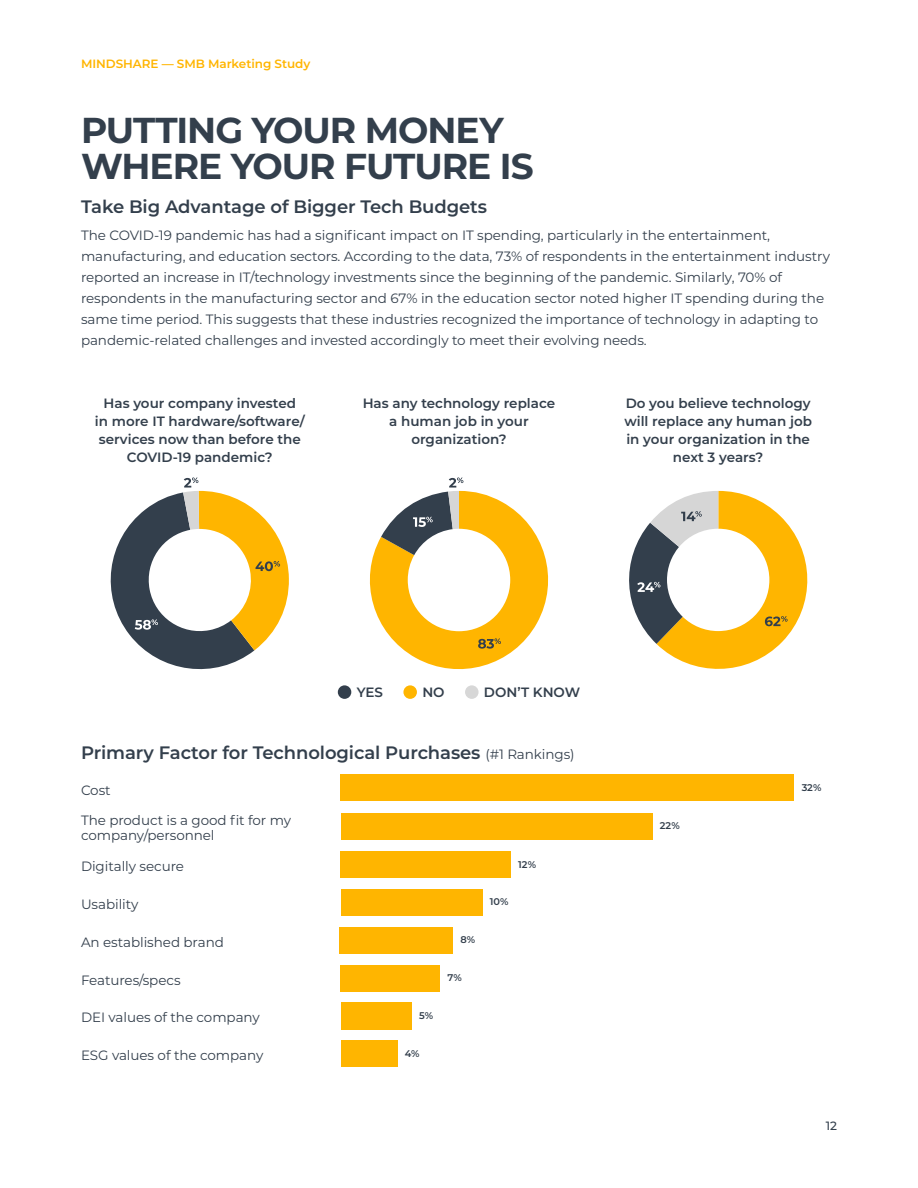
<style>
.page{position:relative;width:918px;height:1188px;background:#fff}
.page>*{position:absolute;margin:0;border:0;box-sizing:border-box;transform-origin:0 0}
.t1{font:700 36px/36px "Montserrat";letter-spacing:-.03em;color:#333f4c}
.t2{font:600 18px "Montserrat";letter-spacing:-.005em;color:#333f4c}
.t3{font:13.5px/21px "Montserrat";letter-spacing:-.005em;color:#333f4c}
.t4{font:600 13.5px/18px "Montserrat";color:#333f4c;text-align:center}
.t5{font:600 12px "Montserrat";letter-spacing:-.005em;color:#ffb500}
.t6{font:500 12px "Montserrat";color:#333f4c}
.t7{font:600 9.75px "Montserrat";color:#333f4c}
.s1{font-weight:400;font-size:13.5px}
</style>
<div class="page">
<div style="left:338px;top:685px;width:13px;height:14px;background:#333f4c;border-radius:50%"></div>
<div style="left:403px;top:685px;width:14px;height:14px;background:#ffb500;border-radius:50%"></div>
<div style="left:465px;top:685px;width:14px;height:14px;background:#d7d7d7;border-radius:50%"></div>
<svg style="left:629px;top:491px;width:179px;height:178px"></svg>
<svg style="left:369px;top:477px;width:180px;height:193px"></svg>
<svg style="left:110px;top:477px;width:179px;height:193px"></svg>
<div style="left:341px;top:1040px;width:56px;height:27px;background:#ffb500"></div>
<div style="left:341px;top:1002px;width:71px;height:27px;background:#ffb500"></div>
<div style="left:341px;top:965px;width:99px;height:27px;background:#ffb500"></div>
<div style="left:340px;top:927px;width:113px;height:27px;background:#ffb500"></div>
<div style="left:341px;top:889px;width:141px;height:27px;background:#ffb500"></div>
<div style="left:341px;top:851px;width:170px;height:27px;background:#ffb500"></div>
<div style="left:341px;top:813px;width:311px;height:27px;background:#ffb500"></div>
<div style="left:341px;top:774px;width:453px;height:27px;background:#ffb500"></div>
<p class="t5" style="left:81px;top:55px;width:231px">MINDSHARE — SMB Marketing Study</p>
<h1 class="t1" style="left:81px;top:110px;width:454px">PUTTING YOUR MONEY<br>WHERE YOUR FUTURE IS</h1>
<h2 class="t2" style="left:81px;top:193px;width:408px">Take Big Advantage of Bigger Tech Budgets</h2>
<p class="t3" style="left:81px;top:225px;width:751px">The COVID-19 pandemic has had a significant impact on IT spending, particularly in the entertainment, manufacturing, and education sectors. According to the data, 73% of respondents in the entertainment industry reported an increase in IT/technology investments since the beginning of the pandemic. Similarly, 70% of respondents in the manufacturing sector and 67% in the education sector noted higher IT spending during the same time period. This suggests that these industries recognized the importance of technology in adapting to pandemic-related challenges and invested accordingly to meet their evolving needs.</p>
<p class="t4" style="left:95px;top:394px;width:211px">Has your company invested<br>in more IT hardware/software/ services now than before the<br>COVID-19 pandemic?</p>
<p class="t4" style="left:363px;top:394px;width:194px">Has any technology replace a human job in your organization?</p>
<p class="t4" style="left:624px;top:394px;width:189px">Do you believe technology will replace any human job in your organization in the next 3 years?</p>
<p class="t4" style="left:357px;top:683px;width:28px">YES</p>
<p class="t4" style="left:422px;top:683px;width:24px">NO</p>
<p class="t4" style="left:484px;top:683px;width:98px">DON’T KNOW</p>
<h2 class="t2" style="left:81px;top:740px;width:495px">Primary Factor for Technological Purchases <span class="s1">(#1 Rankings)</span></h2>
<p class="t3" style="left:81px;top:779px;width:31px">Cost</p>
<p class="t7" style="left:802px;top:781px;width:21px">32%</p>
<p class="t3" style="left:81px;top:813px;width:212px;line-height:15px">The product is a good fit for my company/personnel</p>
<p class="t7" style="left:660px;top:819px;width:21px">22%</p>
<p class="t3" style="left:81px;top:855px;width:105px">Digitally secure</p>
<p class="t7" style="left:518px;top:857px;width:19px">12%</p>
<p class="t3" style="left:81px;top:893px;width:59px">Usability</p>
<p class="t7" style="left:490px;top:895px;width:20px">10%</p>
<p class="t3" style="left:81px;top:931px;width:145px">An established brand</p>
<p class="t7" style="left:461px;top:933px;width:16px">8%</p>
<p class="t3" style="left:81px;top:969px;width:101px">Features/specs</p>
<p class="t7" style="left:447px;top:971px;width:16px">7%</p>
<p class="t3" style="left:81px;top:1007px;width:180px">DEI values of the company</p>
<p class="t7" style="left:419px;top:1008px;width:15px">5%</p>
<p class="t3" style="left:81px;top:1044px;width:184px">ESG values of the company</p>
<p class="t7" style="left:405px;top:1046px;width:16px">4%</p>
<p class="t6" style="left:826px;top:1118px;width:13px">12</p>
</div>
